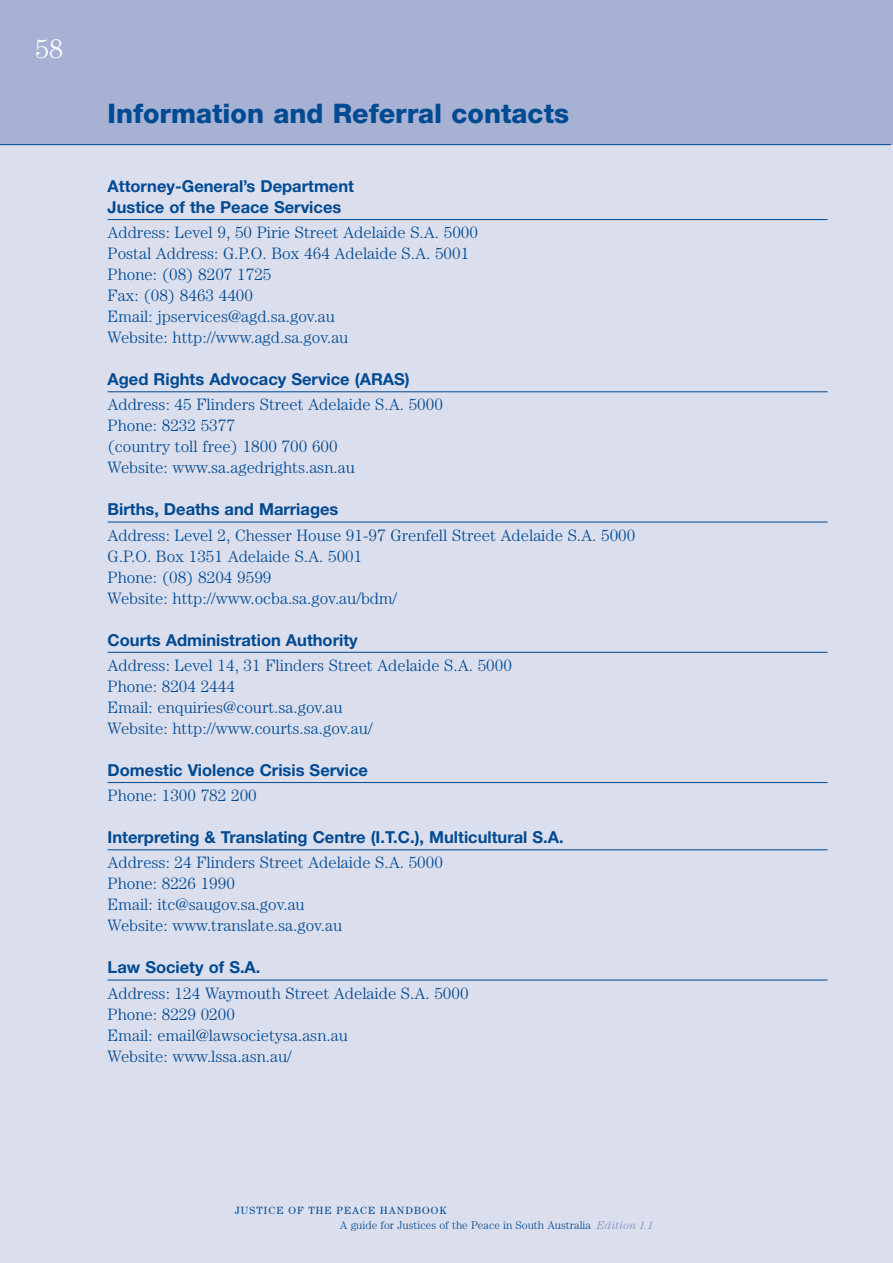
<style>
.page{position:relative;width:893px;height:1263px;background:#fff}
.page>*{position:absolute;margin:0;border:0;box-sizing:border-box;transform-origin:0 0}
.t1{font:800 27px "Helvetica Neue";color:#004a91}
.t2{font:300 27px "Century";color:#fff}
.t3{font:300 16.5px/21px "Century";color:#004a91}
.t4{font:700 16.5px/21px "Helvetica Neue";color:#004a91}
.t5{font:300 11.25px "Century";color:#004a91}
.t6{font:10.5px "Century";letter-spacing:.1em;color:#004a91}
.s1{font-style:italic;color:#788bbd}
</style>
<div class="page">
<div style="left:0;top:145px;width:893px;height:1118px;background:#dbdeed"></div>
<div style="left:0;top:0;width:893px;height:145px;background:#a6b1d4"></div>
<hr style="left:0;top:144px;width:891px;height:1px;background:#004a91">
<hr style="left:108px;top:219px;width:719px;height:1px;background:#004a91">
<hr style="left:108px;top:392px;width:719px;height:1px;background:#004a91">
<hr style="left:108px;top:522px;width:719px;height:1px;background:#004a91">
<hr style="left:108px;top:652px;width:719px;height:1px;background:#004a91">
<hr style="left:108px;top:782px;width:719px;height:1px;background:#004a91">
<hr style="left:108px;top:850px;width:719px;height:1px;background:#004a91">
<hr style="left:108px;top:980px;width:719px;height:1px;background:#004a91">
<h1 class="t2" style="left:35px;top:40px;width:30px">58</h1>
<h1 class="t1" style="left:108px;top:104px;width:463px">Information and Referral contacts</h1>
<p class="t4" style="left:108px;top:177px;width:248px">Attorney-General’s Department<br>Justice of the Peace Services</p>
<p class="t3" style="left:108px;top:223px;width:372px">Address: Level 9, 50 Pirie Street Adelaide S.A. 5000<br>Postal Address: G.P.O. Box 464 Adelaide S.A. 5001<br>Phone: (08) 8207 1725<br>Fax: (08) 8463 4400<br>Email: jpservices@agd.sa.gov.au<br>Website: http://www.agd.sa.gov.au</p>
<p class="t4" style="left:108px;top:370px;width:304px">Aged Rights Advocacy Service (ARAS)</p>
<p class="t3" style="left:108px;top:396px;width:337px">Address: 45 Flinders Street Adelaide S.A. 5000<br>Phone: 8232 5377<br>(country toll free) 1800 700 600<br>Website: www.sa.agedrights.asn.au</p>
<p class="t4" style="left:108px;top:501px;width:232px">Births, Deaths and Marriages</p>
<p class="t3" style="left:108px;top:526px;width:529px">Address: Level 2, Chesser House 91-97 Grenfell Street Adelaide S.A. 5000<br>G.P.O. Box 1351 Adelaide S.A. 5001<br>Phone: (08) 8204 9599<br>Website: http://www.ocba.sa.gov.au/bdm/</p>
<p class="t4" style="left:108px;top:631px;width:252px">Courts Administration Authority</p>
<p class="t3" style="left:108px;top:656px;width:406px">Address: Level 14, 31 Flinders Street Adelaide S.A. 5000<br>Phone: 8204 2444<br>Email: enquiries@court.sa.gov.au<br>Website: http://www.courts.sa.gov.au/</p>
<p class="t4" style="left:108px;top:761px;width:262px">Domestic Violence Crisis Service</p>
<p class="t3" style="left:108px;top:786px;width:151px">Phone: 1300 782 200</p>
<p class="t4" style="left:108px;top:828px;width:458px">Interpreting &amp; Translating Centre (I.T.C.), Multicultural S.A.</p>
<p class="t3" style="left:108px;top:854px;width:337px">Address: 24 Flinders Street Adelaide S.A. 5000<br>Phone: 8226 1990<br>Email: itc@saugov.sa.gov.au<br>Website: www.translate.sa.gov.au</p>
<p class="t4" style="left:108px;top:959px;width:154px">Law Society of S.A.</p>
<p class="t3" style="left:108px;top:984px;width:362px">Address: 124 Waymouth Street Adelaide S.A. 5000<br>Phone: 8229 0200<br>Email: email@lawsocietysa.asn.au<br>Website: www.lssa.asn.au/</p>
<p class="t6" style="left:235px;top:1207px;width:213px">JUSTICE OF THE PEACE HANDBOOK</p>
<p class="t5" style="left:340px;top:1221px;width:315px">A guide for Justices of the Peace in South Australia <span class="s1">Edition 1.1</span></p>
</div>
